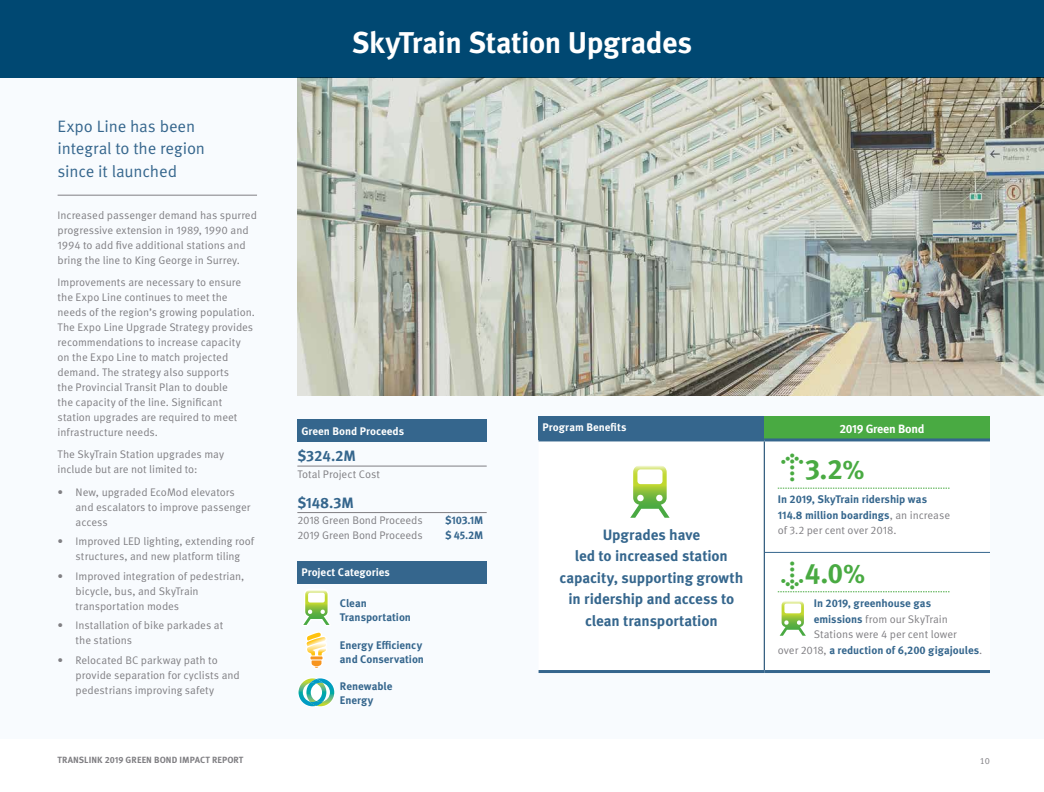
<style>
.page{position:relative;width:1044px;height:792px;background:#fff}
.page>*{position:absolute;margin:0;border:0;box-sizing:border-box;transform-origin:0 0}
.t1{font:700 30px "Meta Pro";letter-spacing:-.02em;color:#fff}
.t2{font:700 28px "Meta Pro";color:#49aa42}
.t3{font:16.5px/22.5px "Meta OT Norm";letter-spacing:-.01em;color:#35668d}
.t4{font:700 15px/21.5px "Meta Pro";letter-spacing:-.01em;color:#35668d;text-align:center}
.t5{font:700 12px "Meta Pro";letter-spacing:-.025em;color:#fff}
.t6{font:11px/15px "Meta OT Norm";letter-spacing:-.005em;color:#807f83}
.t7{font:700 11px/14px "Meta Pro";letter-spacing:-.005em;color:#35668d}
.t8{font:700 11px "Meta Pro";color:#fff}
.t9{font:700 9px "Meta Pro";letter-spacing:.01em;color:#807f83}
.t10{font:9px "Meta Pro";color:#807f83}
.s1{font-size:26px}
.s2{font-family:"Meta OT Norm";font-weight:400;color:#807f83}
.s3{font-size:24px}
.s4{font-family:"Meta Pro";font-weight:700;color:#35668d}
</style>
<div class="page">
<div style="left:0;top:78px;width:1044px;height:661px;background:#f8fbfe"></div>
<hr style="left:297px;top:466px;width:190px;height:1px;background:#807f83">
<hr style="left:297px;top:512px;width:190px;height:1px;background:#807f83">
<div style="left:297px;top:419px;width:190px;height:23px;background:#35668d"></div>
<div style="left:297px;top:561px;width:190px;height:23px;background:#35668d"></div>
<hr style="left:58px;top:195px;width:199px;height:1px;background:#807f83">
<svg style="left:303px;top:590px;width:27px;height:78px"></svg>
<svg style="left:298px;top:678px;width:37px;height:29px"></svg>
<img style="left:298px;top:78px;width:746px;height:318px">
<div style="left:539px;top:417px;width:225px;height:23px;background:#35668d"></div>
<div style="left:764px;top:417px;width:226px;height:23px;background:#49aa42"></div>
<svg style="left:539px;top:441px;width:451px;height:229px"></svg>
<hr style="left:539px;top:438px;width:225px;height:3px;background:#35668d">
<hr style="left:539px;top:670px;width:225px;height:3px;background:#35668d">
<hr style="left:764px;top:552px;width:226px;height:1px;background:#35668d">
<hr style="left:764px;top:441px;width:1px;height:111px;background:#00355f">
<hr style="left:764px;top:552px;width:1px;height:118px;background:#00355f">
<hr style="left:764px;top:438px;width:226px;height:3px;background:#35668d">
<hr style="left:764px;top:670px;width:226px;height:3px;background:#35668d">
<svg style="left:778px;top:488px;width:172px;height:1px"></svg>
<svg style="left:778px;top:592px;width:172px;height:1px"></svg>
<svg style="left:628px;top:463px;width:44px;height:57px"></svg>
<svg style="left:778px;top:599px;width:29px;height:38px"></svg>
<div style="left:0;top:0;width:1044px;height:78px;background:#004872"></div>
<h3 class="t3" style="left:58px;top:115px;width:149px">Expo Line has been integral to the region since it launched</h3>
<p class="t6" style="left:58px;top:208px;width:201px">Increased passenger demand has spurred progressive extension in 1989, 1990 and 1994 to add five additional stations and bring the line to King George in Surrey.</p>
<p class="t6" style="left:58px;top:275px;width:199px">Improvements are necessary to ensure the Expo Line continues to meet the needs of the region’s growing population.<br>The Expo Line Upgrade Strategy provides recommendations to increase capacity on the Expo Line to match projected demand. The strategy also supports<br>the Provincial Transit Plan to double<br>the capacity of the line. Significant station upgrades are required to meet infrastructure needs.</p>
<p class="t6" style="left:58px;top:447px;width:168px">The SkyTrain Station upgrades may include but are not limited to:</p>
<p class="t6" style="left:76px;top:485px;width:176px;text-indent:-18px">• New, upgraded EcoMod elevators and escalators to improve passenger access</p>
<p class="t6" style="left:58px;top:534px;width:198px;text-align:center">• Improved LED lighting, extending roof structures, and new platform tiling</p>
<p class="t6" style="left:76px;top:569px;width:170px;text-indent:-18px">• Improved integration of pedestrian, bicycle, bus, and SkyTrain transportation modes</p>
<p class="t6" style="left:76px;top:618px;width:149px;text-indent:-18px">• Installation of bike parkades at the stations</p>
<p class="t6" style="left:76px;top:653px;width:166px;text-indent:-18px">• Relocated BC parkway path to provide separation for cyclists and pedestrians improving safety</p>
<h1 class="t1" style="left:352px;top:23px;width:342px">SkyTrain Station Upgrades</h1>
<p class="t8" style="left:301px;top:424px;width:104px">Green Bond Proceeds</p>
<h3 class="t4" style="left:297px;top:446px;width:60px">$324.2M</h3>
<p class="t6" style="left:297px;top:467px;width:84px">Total Project Cost</p>
<h3 class="t4" style="left:297px;top:492px;width:58px">$148.3M</h3>
<p class="t6" style="left:297px;top:513px;width:127px">2018 Green Bond Proceeds</p>
<p class="t7" style="left:445px;top:514px;width:40px">$103.1M</p>
<p class="t6" style="left:297px;top:528px;width:127px">2019 Green Bond Proceeds</p>
<p class="t7" style="left:445px;top:528px;width:40px">$ 45.2M</p>
<p class="t8" style="left:301px;top:566px;width:90px">Project Categories</p>
<p class="t7" style="left:340px;top:597px;width:73px">Clean<br>Transportation</p>
<p class="t7" style="left:340px;top:638px;width:86px">Energy Efficiency and Conservation</p>
<p class="t7" style="left:340px;top:680px;width:54px">Renewable<br>Energy</p>
<p class="t8" style="left:543px;top:420px;width:85px">Program Benefits</p>
<p class="t5" style="left:839px;top:421px;width:86px">2019 Green Bond</p>
<h3 class="t4" style="left:559px;top:524px;width:185px">Upgrades have<br>led to increased station capacity, supporting growth in ridership and access to clean transportation</h3>
<h2 class="t2" style="left:778px;top:451px;width:88px"><sup>↑</sup>3.2<span class="s1">%</span></h2>
<p class="t7" style="left:778px;top:492px;width:174px;line-height:15.5px">In 2019, SkyTrain ridership was<br>114.8 million boardings<span class="s2">, an increase</span></p>
<p class="t6" style="left:778px;top:523px;width:120px">of 3.2 per cent over 2018.</p>
<h2 class="t2" style="left:778px;top:555px;width:89px"><span class="s3">↓</span>4.0<span class="s1">%</span></h2>
<p class="t7" style="left:814px;top:597px;width:119px">In 2019, greenhouse gas</p>
<p class="t6" style="left:814px;top:611px;width:144px;line-height:15.5px"><span class="s4">emissions</span> from our SkyTrain<br>Stations were 4 per cent lower</p>
<p class="t7" style="left:778px;top:643px;width:206px"><span class="s2">over 2018,</span> a reduction of 6,200 gigajoules<span class="s2">.</span></p>
<p class="t9" style="left:58px;top:754px;width:187px">TRANSLINK 2019 GREEN BOND IMPACT REPORT</p>
<p class="t10" style="left:980px;top:755px;width:12px">10</p>
</div>
